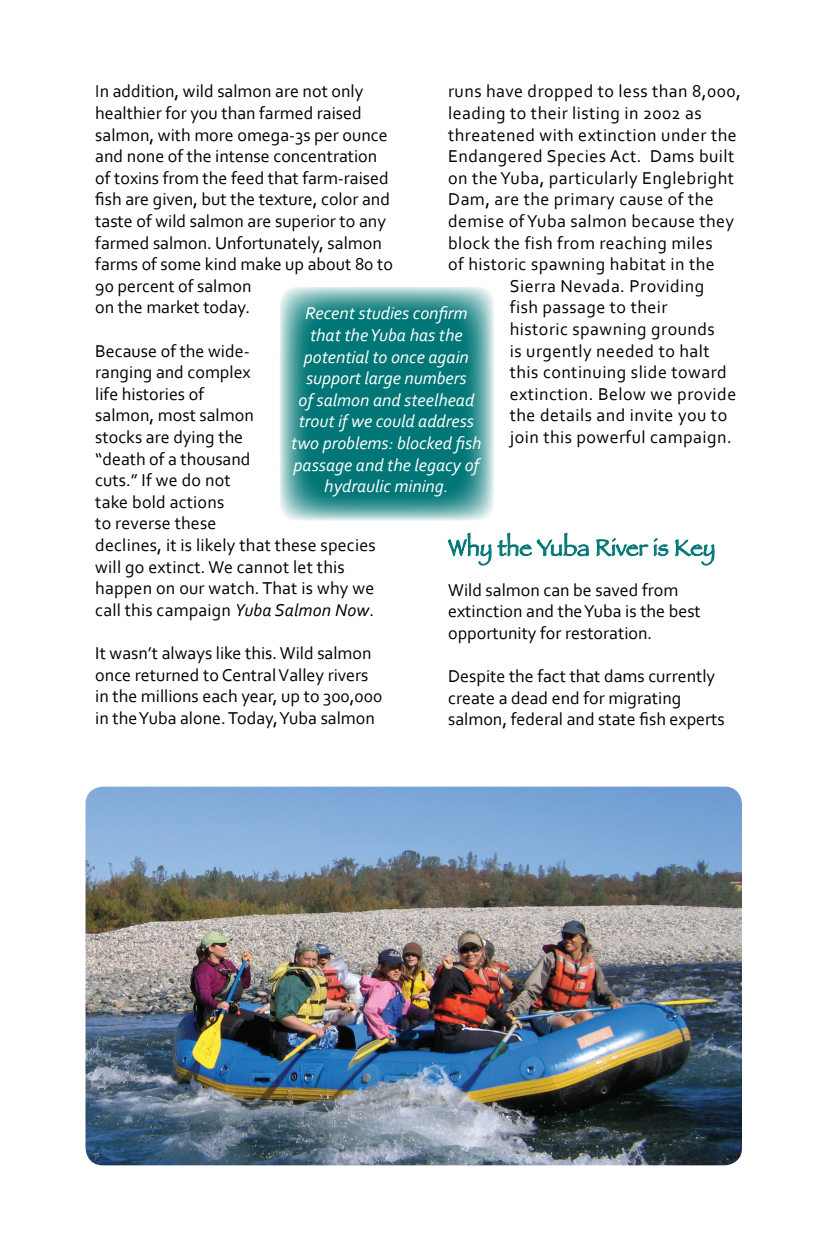
<style>
.page{position:relative;width:828px;height:1260px;background:#fff}
.page>*{position:absolute;margin:0;border:0;box-sizing:border-box;transform-origin:0 0}
.t1{font:23.4px "Papyrus Plain";color:#007676}
.t2{font:18px/21.6px "Corbel";color:#000}
.t3{font:18px "Corbel";letter-spacing:.025em;color:#000}
.t4{font:italic 18px/21.6px "Corbel";color:#fff;text-align:center}
.s1{color:#231f20}
.s2{font-style:italic}
</style>
<div class="page">
<svg style="left:448px;top:533px;width:141px;height:33px"></svg>
<svg style="left:596px;top:538px;width:73px;height:19px"></svg>
<svg style="left:675px;top:539px;width:40px;height:27px"></svg>
<svg style="left:280px;top:287px;width:214px;height:233px;background:#288b8b"></svg>
<div style="left:280px;top:287px;width:214px;height:234px;border:1px solid #007676;border-radius:16px"></div>
<img style="left:86px;top:787px;width:656px;height:378px">
<p class="t2" style="left:95px;top:80px;width:299px"><span class="s1">I</span>n addition, wild salmon are not only healthier for you than farmed raised salmon, with more omega-3s per ounce and none of the intense concentration of toxins from the feed that farm-raised fish are given, but the texture, color and taste of wild salmon are superior to any farmed salmon. Unfortunately, salmon farms of some kind make up about 80 to 90 percent of salmon<br>on the market today.</p>
<p class="t2" style="left:95px;top:339px;width:282px">Because of the wide-<br>ranging and complex<br>life histories of<br>salmon, most salmon<br>stocks are dying the<br>“death of a thousand<br>cuts.” If we do not<br>take bold actions<br>to reverse these<br>declines, it is likely that these species will go extinct. We cannot let this happen on our watch. That is why we call this campaign <span class="s2">Yuba Salmon Now</span>.</p>
<p class="t2" style="left:95px;top:642px;width:289px">It wasn’t always like this. Wild salmon once returned to Central Valley rivers in the millions each year, up to 300,000 in the Yuba alone. Today, Yuba salmon</p>
<p class="t3" style="left:448px;top:80px;width:294px">runs have dropped to less than 8,000,</p>
<p class="t3" style="left:448px;top:102px;width:255px">leading to their listing in 2002 as</p>
<p class="t3" style="left:448px;top:123px;width:290px">threatened with extinction under the</p>
<p class="t3" style="left:448px;top:145px;width:288px">Endangered Species Act. Dams built</p>
<p class="t3" style="left:448px;top:167px;width:287px">on the Yuba, particularly Englebright</p>
<p class="t3" style="left:448px;top:188px;width:267px">Dam, are the primary cause of the</p>
<p class="t3" style="left:448px;top:210px;width:288px">demise of Yuba salmon because they</p>
<p class="t3" style="left:448px;top:231px;width:266px">block the fish from reaching miles</p>
<p class="t3" style="left:448px;top:253px;width:268px">of historic spawning habitat in the</p>
<p class="t3" style="left:510px;top:275px;width:196px">Sierra Nevada. Providing</p>
<p class="t3" style="left:510px;top:296px;width:159px">fish passage to their</p>
<p class="t3" style="left:510px;top:318px;width:207px">historic spawning grounds</p>
<p class="t3" style="left:510px;top:339px;width:201px">is urgently needed to halt</p>
<p class="t3" style="left:510px;top:361px;width:219px">this continuing slide toward</p>
<p class="t3" style="left:510px;top:383px;width:228px">extinction. Below we provide</p>
<p class="t3" style="left:510px;top:404px;width:219px">the details and invite you to</p>
<p class="t3" style="left:510px;top:426px;width:223px">join this powerful campaign.</p>
<p class="t4" style="left:291px;top:302px;width:192px">Recent studies confirm that the Yuba has the potential to once again support large numbers<br>of salmon and steelhead trout if we could address two problems: blocked fish passage and the legacy of hydraulic mining.</p>
<p class="t1" style="left:448px;top:534px;width:269px">Why the Yuba River is Key</p>
<p class="t2" style="left:448px;top:578px;width:254px">Wild salmon can be saved from extinction and the Yuba is the best opportunity for restoration.</p>
<p class="t2" style="left:448px;top:665px;width:278px">Despite the fact that dams currently create a dead end for migrating salmon, federal and state fish experts</p>
</div>
